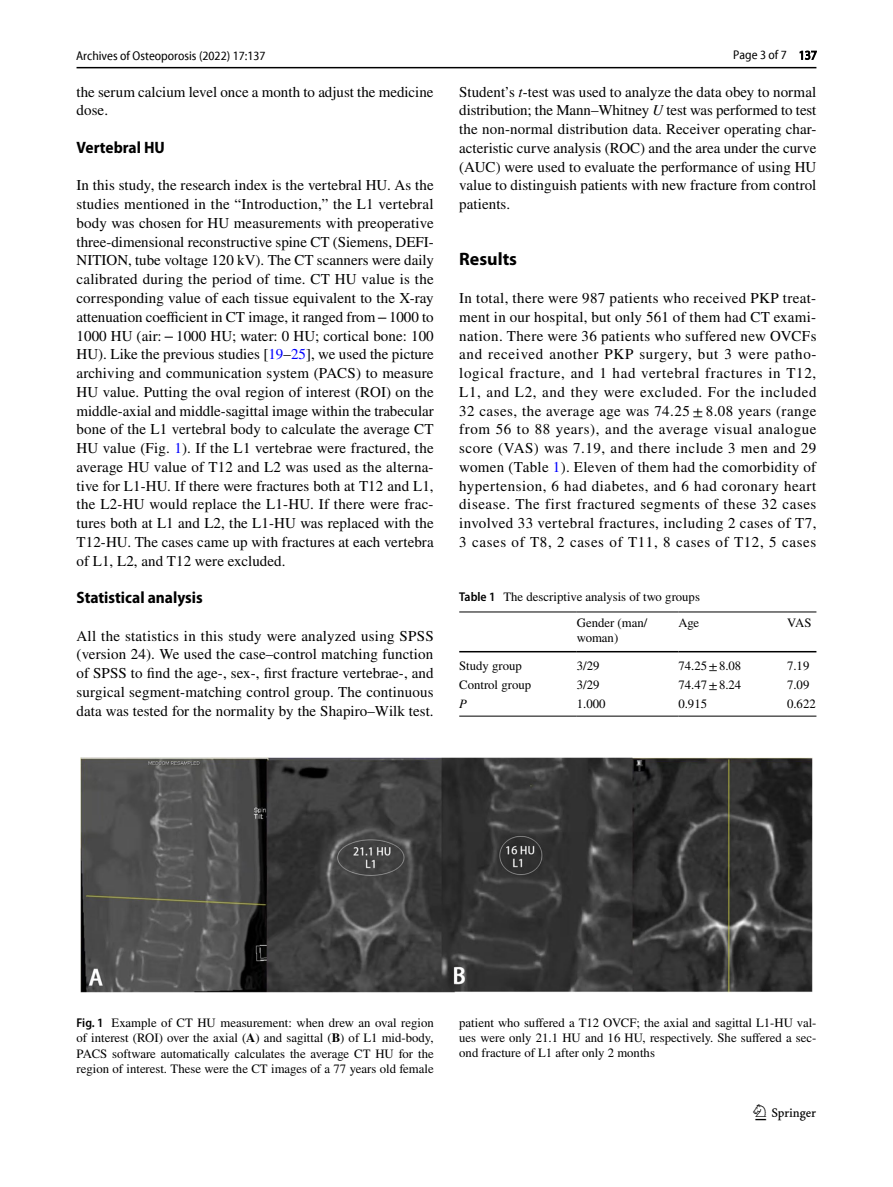
<style>
.page{position:relative;width:893px;height:1187px;background:#fff}
.page>*{position:absolute;margin:0;border:0;box-sizing:border-box;transform-origin:0 0}
.t1{font:22.5px "Springnew Regular 3";color:#000}
.t2{font:700 18px "Myriad Pro";color:#000}
.t3{font:700 semi-condensed 16.5px "Myriad Pro";color:#000}
.t4{font:15px/18.8px "STIX";letter-spacing:.005em;color:#000;text-align:justify}
.t5{font:12.75px/15px "STIX";color:#000;text-align:justify}
.t6{font:semi-condensed 12.75px "Myriad Pro Unic";color:#000}
.t7{font:12.75px "Myriad Pro Unic Semi Condensed 2";color:#000}
.t8{font:italic 12.75px "STIX";color:#000}
.s1{color:#00f}
.s2{font-family:"Myriad Pro Unic";font-stretch:semi-condensed}
.s3{font-style:italic}
.s4{font-family:"Myriad Pro";font-weight:600;font-stretch:semi-condensed}
.s5{font-weight:700}
</style>
<div class="page">
<hr style="left:77px;top:67px;width:739px;height:1px;background:#000">
<img style="left:81px;top:757px;width:731px;height:235px">
<hr style="left:459px;top:611px;width:118px;height:1px;background:#000">
<hr style="left:459px;top:651px;width:118px;height:1px;background:#000">
<hr style="left:577px;top:611px;width:101px;height:1px;background:#000">
<hr style="left:577px;top:651px;width:101px;height:1px;background:#000">
<hr style="left:678px;top:611px;width:109px;height:1px;background:#000">
<hr style="left:678px;top:651px;width:109px;height:1px;background:#000">
<svg style="left:787px;top:611px;width:29px;height:1px"></svg>
<svg style="left:787px;top:651px;width:29px;height:1px"></svg>
<hr style="left:459px;top:715px;width:118px;height:1px;background:#000">
<hr style="left:577px;top:715px;width:101px;height:1px;background:#000">
<hr style="left:678px;top:715px;width:109px;height:1px;background:#000">
<svg style="left:787px;top:715px;width:29px;height:1px"></svg>
<p class="t6" style="left:76px;top:51px;width:191px">Archives of Osteoporosis (2022) 17:137</p>
<p class="t4" style="left:77px;top:83px;width:358px">the serum calcium level once a month to adjust the medicine dose.</p>
<p class="t3" style="left:77px;top:138px;width:90px">Vertebral HU</p>
<p class="t4" style="left:77px;top:177px;width:359px">In this study, the research index is the vertebral HU. As the studies mentioned in the “Introduction,” the L1 vertebral body was chosen for HU measurements with preoperative three-dimensional reconstructive spine CT (Siemens, DEFI-NITION, tube voltage 120 kV). The CT scanners were daily calibrated during the period of time. CT HU value is the corresponding value of each tissue equivalent to the X-ray attenuation coefficient in CT image, it ranged from−1000 to 1000 HU (air:−1000 HU; water: 0 HU; cortical bone: 100<br>HU). Like the previous studies [<span class="s1">19</span>–<span class="s1">25</span>], we used the picture archiving and communication system (PACS) to measure HU value. Putting the oval region of interest (ROI) on the middle-axial and middle-sagittal image within the trabecular bone of the L1 vertebral body to calculate the average CT HU value (Fig. <span class="s1">1</span>). If the L1 vertebrae were fractured, the average HU value of T12 and L2 was used as the alterna&shy;tive for L1-HU. If there were fractures both at T12 and L1, the L2-HU would replace the L1-HU. If there were frac&shy;tures both at L1 and L2, the L1-HU was replaced with the T12-HU. The cases came up with fractures at each vertebra of L1, L2, and T12 were excluded.</p>
<p class="t3" style="left:77px;top:588px;width:128px">Statistical analysis</p>
<p class="t4" style="left:77px;top:627px;width:359px">All the statistics in this study were analyzed using SPSS (version 24). We used the case–control matching function of SPSS to find the age-, sex-, first fracture vertebrae-, and surgical segment-matching control group. The continuous data was tested for the normality by the Shapiro–Wilk test.</p>
<p class="t7" style="left:733px;top:50px;width:85px">Page 3 of 7 <span class="s2">137</span></p>
<p class="t4" style="left:459px;top:83px;width:359px">Student’s <span class="s3">t</span>-test was used to analyze the data obey to normal distribution; the Mann–Whitney <span class="s3">U</span> test was performed to test the non-normal distribution data. Receiver operating char&shy;acteristic curve analysis (ROC) and the area under the curve (AUC) were used to evaluate the performance of using HU value to distinguish patients with new fracture from control patients.</p>
<p class="t2" style="left:459px;top:248px;width:59px">Results</p>
<p class="t4" style="left:459px;top:289px;width:359px">In total, there were 987 patients who received PKP treat&shy;ment in our hospital, but only 561 of them had CT exami&shy;nation. There were 36 patients who suffered new OVCFs and received another PKP surgery, but 3 were patho&shy;logical fracture, and 1 had vertebral fractures in T12, L1, and L2, and they were excluded. For the included 32 cases, the average age was 74.25 ± 8.08 years (range from 56 to 88 years), and the average visual analogue score (VAS) was 7.19, and there include 3 men and 29 women (Table <span class="s1">1</span>). Eleven of them had the comorbidity of hypertension, 6 had diabetes, and 6 had coronary heart disease. The first fractured segments of these 32 cases involved 33 vertebral fractures, including 2 cases of T7, 3 cases of T8, 2 cases of T11, 8 cases of T12, 5 cases</p>
<p class="t5" style="left:577px;top:585px;width:125px;line-height:25.5px;text-indent:-118px"><span class="s4">Table 1</span> The descriptive analysis of two groups<br>Gender (man/</p>
<p class="t5" style="left:577px;top:631px;width:43px">woman)</p>
<p class="t5" style="left:678px;top:616px;width:22px">Age</p>
<p class="t5" style="left:787px;top:616px;width:26px">VAS</p>
<p class="t5" style="left:459px;top:659px;width:64px">Study group</p>
<p class="t5" style="left:577px;top:659px;width:24px">3/29</p>
<p class="t5" style="left:678px;top:659px;width:64px">74.25±8.08</p>
<p class="t5" style="left:787px;top:659px;width:24px">7.19</p>
<p class="t5" style="left:459px;top:677px;width:73px">Control group</p>
<p class="t5" style="left:577px;top:677px;width:24px">3/29</p>
<p class="t5" style="left:678px;top:677px;width:64px">74.47±8.24</p>
<p class="t5" style="left:787px;top:677px;width:24px">7.09</p>
<p class="t8" style="left:459px;top:694px;width:9px">P</p>
<p class="t5" style="left:577px;top:696px;width:30px">1.000</p>
<p class="t5" style="left:678px;top:696px;width:30px">0.915</p>
<p class="t5" style="left:787px;top:696px;width:30px">0.622</p>
<p class="t5" style="left:77px;top:1016px;width:359px"><span class="s4">Fig. 1</span> Example of CT HU measurement: when drew an oval region of interest (ROI) over the axial (<span class="s5">A</span>) and sagittal (<span class="s5">B</span>) of L1 mid-body, PACS software automatically calculates the average CT HU for the region of interest. These were the CT images of a 77 years old female</p>
<p class="t5" style="left:459px;top:1016px;width:359px">patient who suffered a T12 OVCF; the axial and sagittal L1-HU val&shy;ues were only 21.1 HU and 16 HU, respectively. She suffered a sec&shy;ond fracture of L1 after only 2 months</p>
<h1 class="t1" style="left:755px;top:1104px;width:62px">1 3</h1>
</div>
